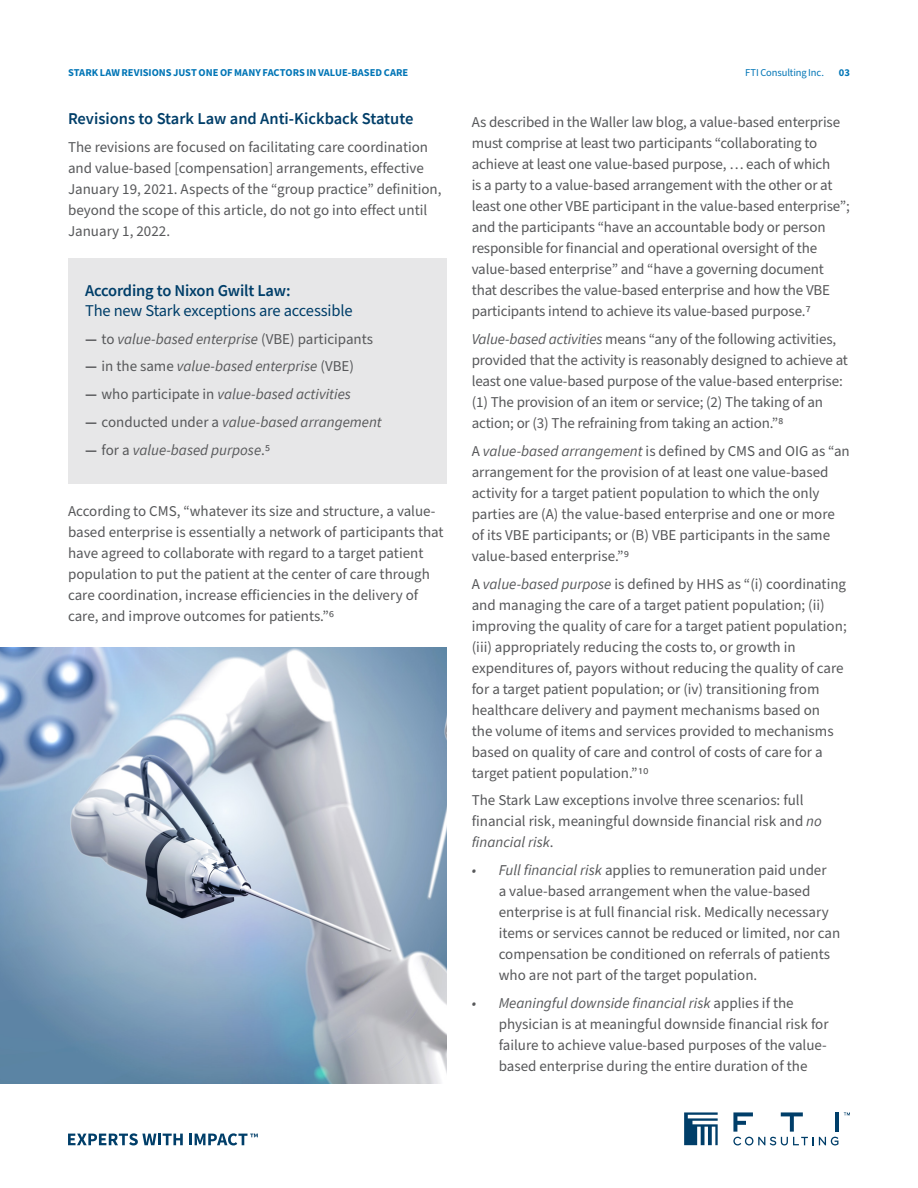
<style>
.page{position:relative;width:918px;height:1188px;background:#fff}
.page>*{position:absolute;margin:0;border:0;box-sizing:border-box;transform-origin:0 0}
.Subhead{font:16.5px/19.8px "Source Sans Pro";letter-spacing:-.01em;color:#003e69}
.Subhead-2{font:600 16.5px "Source Sans Pro";color:#003e69}
.Body_Copy{font:15px/21px "Source Sans Pro";color:#57585a}
.t1{font:italic 15px "Source Sans Pro";color:#57585a}
.FOLIO{font:700 10.5px "Source Sans Pro";color:#0075b6}
.t2{font:10.5px "Source Sans Pro";letter-spacing:-.01em;color:#0075b6}
.s1{font-weight:600}
.s2{font-weight:700;font-style:normal}
.s3{font-style:normal}
.s4{font-style:italic}
</style>
<div class="page">
<div style="left:68px;top:258px;width:378px;height:225px;background:#e7e7e8"></div>
<svg style="left:68px;top:1133px;width:115px;height:12px"></svg>
<svg style="left:189px;top:1133px;width:69px;height:12px"></svg>
<svg style="left:684px;top:1112px;width:34px;height:33px"></svg>
<svg style="left:844px;top:1112px;width:6px;height:3px"></svg>
<hr style="left:835px;top:1112px;width:4px;height:20px;background:#003e69">
<svg style="left:733px;top:1112px;width:105px;height:33px"></svg>
<img style="left:0;top:647px;width:446px;height:437px">
<p class="FOLIO" style="left:68px;top:65px;width:342px">STARK LAW REVISIONS JUST ONE OF MANY FACTORS IN VALUE-BASED CARE</p>
<p class="t2" style="left:745px;top:65px;width:80px">FTI Consulting Inc.</p>
<p class="FOLIO" style="left:839px;top:65px;width:13px">03</p>
<p class="Subhead-2" style="left:68px;top:108px;width:347px">Revisions to Stark Law and Anti-Kickback Statute</p>
<p class="Body_Copy" style="left:68px;top:137px;width:375px">The revisions are focused on facilitating care coordination and value-based [compensation] arrangements, effective January 19, 2021. Aspects of the “group practice” definition, beyond the scope of this article, do not go into effect until January 1, 2022.</p>
<p class="Subhead" style="left:85px;top:281px;width:269px"><span class="s1">According to Nixon Gwilt Law:<br></span>The new Stark exceptions are accessible</p>
<p class="t1" style="left:85px;top:329px;width:290px"><span class="s2">—</span> <span class="s3">to</span> value-based enterprise <span class="s3">(VBE) participants</span></p>
<p class="t1" style="left:85px;top:357px;width:270px"><span class="s2">—</span> <span class="s3">in the same</span> value-based enterprise <span class="s3">(VBE)</span></p>
<p class="t1" style="left:85px;top:385px;width:267px"><span class="s2">—</span> <span class="s3">who participate in</span> value-based activities</p>
<p class="t1" style="left:85px;top:412px;width:298px"><span class="s2">—</span> <span class="s3">conducted under a</span> value-based arrangement</p>
<p class="t1" style="left:85px;top:440px;width:187px"><span class="s2">—</span> <span class="s3">for a</span> value-based purpose<span class="s3">.5</span></p>
<p class="Body_Copy" style="left:68px;top:501px;width:377px">According to CMS, “whatever its size and structure, a value&shy;based enterprise is essentially a network of participants that have agreed to collaborate with regard to a target patient population to put the patient at the center of care through care coordination, increase efficiencies in the delivery of care, and improve outcomes for patients.”6</p>
<p class="Body_Copy" style="left:472px;top:112px;width:380px">As described in the Waller law blog, a value-based enterprise must comprise at least two participants “collaborating to achieve at least one value-based purpose, … each of which<br>is a party to a value-based arrangement with the other or at least one other VBE participant in the value-based enterprise”; and the participants “have an accountable body or person responsible for financial and operational oversight of the value-based enterprise” and “have a governing document that describes the value-based enterprise and how the VBE participants intend to achieve its value-based purpose.7</p>
<p class="Body_Copy" style="left:472px;top:329px;width:378px"><span class="s4">Value-based activities</span> means “any of the following activities, provided that the activity is reasonably designed to achieve at least one value-based purpose of the value-based enterprise: (1) The provision of an item or service; (2) The taking of an action; or (3) The refraining from taking an action.”8</p>
<p class="Body_Copy" style="left:472px;top:441px;width:380px">A <span class="s4">value-based arrangement</span> is defined by CMS and OIG as “an arrangement for the provision of at least one value-based activity for a target patient population to which the only parties are (A) the value-based enterprise and one or more of its VBE participants; or (B) VBE participants in the same value-based enterprise.”9</p>
<p class="Body_Copy" style="left:472px;top:574px;width:376px">A <span class="s4">value-based purpose</span> is defined by HHS as “(i) coordinating and managing the care of a target patient population; (ii) improving the quality of care for a target patient population; (iii) appropriately reducing the costs to, or growth in expenditures of, payors without reducing the quality of care for a target patient population; or (iv) transitioning from healthcare delivery and payment mechanisms based on<br>the volume of items and services provided to mechanisms based on quality of care and control of costs of care for a target patient population.”10</p>
<p class="Body_Copy" style="left:472px;top:790px;width:352px">The Stark Law exceptions involve three scenarios: full financial risk, meaningful downside financial risk and <span class="s4">no financial risk</span>.</p>
<p class="Body_Copy" style="left:499px;top:860px;width:343px;text-indent:-27px"><span class="s4">• Full financial risk</span> applies to remuneration paid under<br>a value-based arrangement when the value-based enterprise is at full financial risk. Medically necessary items or services cannot be reduced or limited, nor can compensation be conditioned on referrals of patients who are not part of the target population.</p>
<p class="Body_Copy" style="left:499px;top:993px;width:331px;text-indent:-27px"><span class="s4">• Meaningful downside financial risk</span> applies if the physician is at meaningful downside financial risk for failure to achieve value-based purposes of the value&shy;based enterprise during the entire duration of the</p>
</div>
